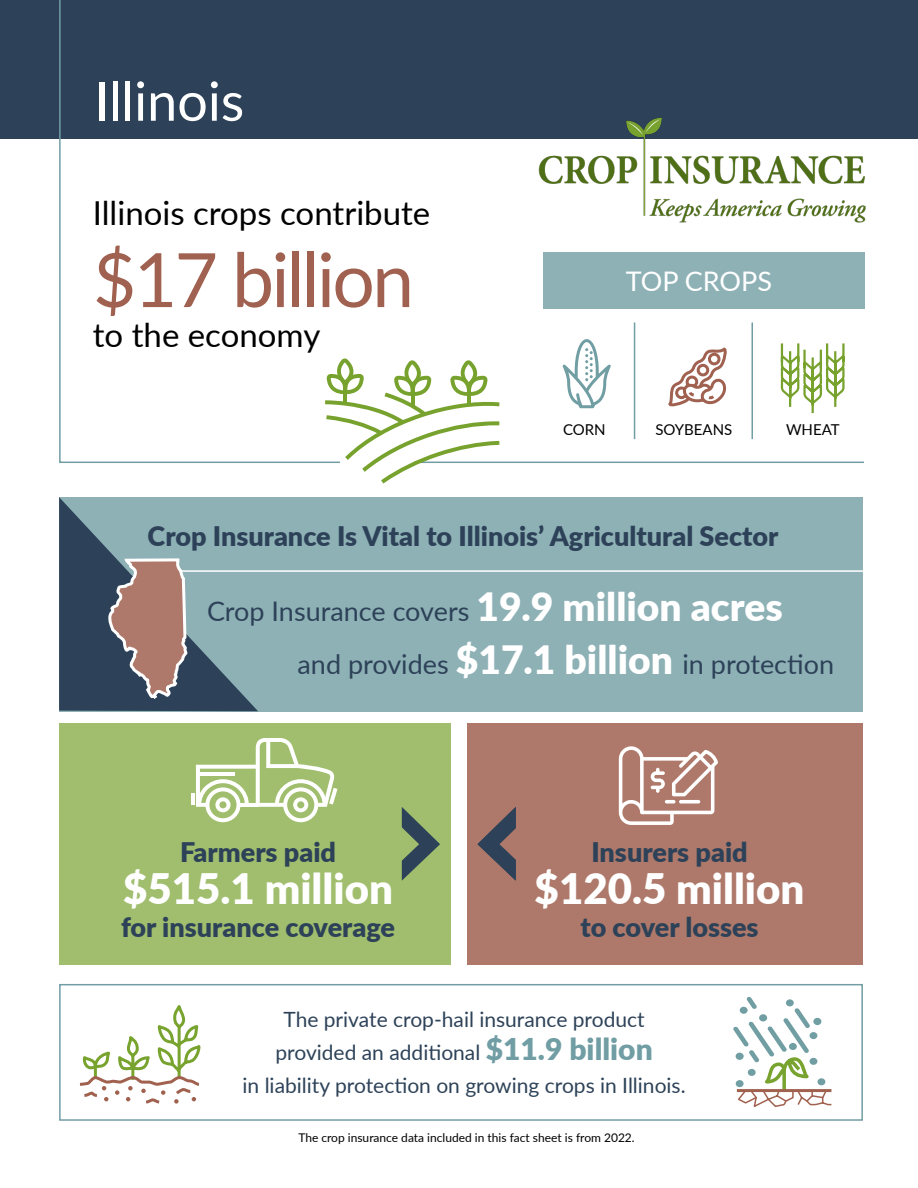
<style>
.page{position:relative;width:918px;height:1188px;background:#fff}
.page>*{position:absolute;margin:0;border:0;box-sizing:border-box;transform-origin:0 0}
.t1{font:75px "Lato";letter-spacing:-.035em;color:#a06150}
.t2{font:54px "Lato";color:#fff}
.t3{font:900 42px "Lato";color:#fff}
.t4{font:33px "Lato";color:#000}
.t5{font:900 27px "Lato";color:#2d4258}
.t6{font:27px "Lato";color:#2d4258}
.t7{font:27px "Lato";color:#fff}
.t8{font:21px "Lato";color:#2d4258}
.t9{font:15px "Lato";color:#000}
.t10{font:12px "Lato";color:#000}
.s1{font-weight:900;font-size:39px;color:#fff}
.s2{font-weight:900;font-size:30px;color:#719da4}
</style>
<div class="page">
<div style="left:0;top:0;width:918px;height:138px;background:#2d4258"></div>
<svg style="left:58px;top:0;width:807px;height:463px"></svg>
<div style="left:543px;top:252px;width:322px;height:56px;background:#8eb1b6"></div>
<img style="left:539px;top:111px;width:336px;height:130px">
<svg style="left:325px;top:358px;width:175px;height:126px"></svg>
<hr style="left:634px;top:322px;width:1px;height:117px;background:#719da4">
<hr style="left:752px;top:322px;width:1px;height:117px;background:#719da4">
<svg style="left:563px;top:339px;width:48px;height:69px"></svg>
<svg style="left:779px;top:341px;width:67px;height:74px"></svg>
<svg style="left:664px;top:347px;width:65px;height:64px"></svg>
<div style="left:59px;top:497px;width:804px;height:214px;background:#8eb1b6"></div>
<div style="left:467px;top:723px;width:395px;height:241px;background:#ae796a"></div>
<div style="left:59px;top:723px;width:391px;height:241px;background:#a0be6d"></div>
<div style="left:59px;top:984px;width:804px;height:137px;border:2px solid #719da4"></div>
<hr style="left:178px;top:570px;width:719px;height:2px;background:#fff">
<svg style="left:477px;top:807px;width:39px;height:74px"></svg>
<svg style="left:401px;top:807px;width:39px;height:74px"></svg>
<svg style="left:59px;top:497px;width:199px;height:214px"></svg>
<svg style="left:619px;top:746px;width:99px;height:79px"></svg>
<svg style="left:196px;top:738px;width:142px;height:84px"></svg>
<hr style="left:191px;top:793px;width:4px;height:12px;background:#fff">
<svg style="left:79px;top:1005px;width:122px;height:99px"></svg>
<svg style="left:733px;top:997px;width:99px;height:110px"></svg>
<hr style="left:737px;top:1089px;width:94px;height:3px;background:#a1614f">
<p class="t2" style="left:94px;top:62px;width:152px">Illinois</p>
<p class="t4" style="left:93px;top:189px;width:339px">Illinois crops contribute</p>
<p class="t1" style="left:93px;top:226px;width:323px">$17 billion</p>
<p class="t4" style="left:93px;top:311px;width:229px">to the economy</p>
<p class="t7" style="left:626px;top:262px;width:148px">TOP CROPS</p>
<p class="t9" style="left:563px;top:419px;width:44px">CORN</p>
<p class="t9" style="left:655px;top:419px;width:79px">SOYBEANS</p>
<p class="t9" style="left:786px;top:419px;width:55px">WHEAT</p>
<p class="t5" style="left:148px;top:516px;width:632px">Crop Insurance Is Vital to Illinois’ Agricultural Sector</p>
<p class="t6" style="left:207px;top:592px;width:577px">Crop Insurance covers <span class="s1">19.9 million acres</span></p>
<p class="t6" style="left:298px;top:645px;width:538px">and provides <span class="s1">$17.1 billion</span> in protection</p>
<p class="t5" style="left:180px;top:832px;width:158px">Farmers paid</p>
<p class="t3" style="left:123px;top:858px;width:271px">$515.1 million</p>
<p class="t5" style="left:121px;top:907px;width:276px">for insurance coverage</p>
<p class="t5" style="left:591px;top:832px;width:158px">Insurers paid</p>
<p class="t3" style="left:535px;top:858px;width:271px">$120.5 million</p>
<p class="t5" style="left:580px;top:907px;width:180px">to cover losses</p>
<p class="t8" style="left:283px;top:1004px;width:363px">The private crop-hail insurance product</p>
<p class="t8" style="left:275px;top:1037px;width:379px">provided an additional <span class="s2">$11.9 billion</span></p>
<p class="t8" style="left:243px;top:1070px;width:445px">in liability protection on growing crops in Illinois.</p>
<p class="t10" style="left:298px;top:1129px;width:338px">The crop insurance data included in this fact sheet is from 2022.</p>
</div>
